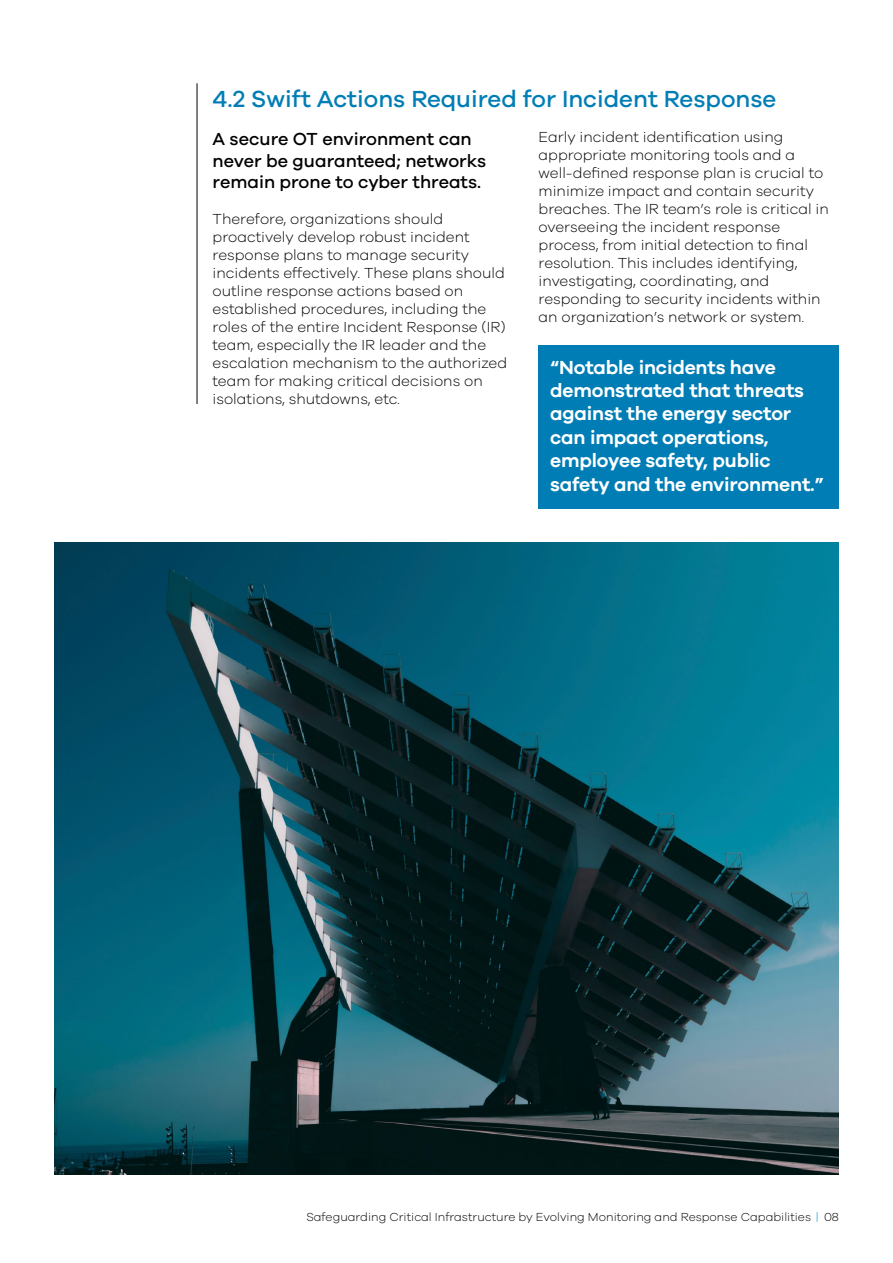
<style>
.page{position:relative;width:893px;height:1263px;background:#fff}
.page>*{position:absolute;margin:0;border:0;box-sizing:border-box;transform-origin:0 0}
.t1{font:500 24px "Galano Grotesque";color:#007db5}
.t2{font:600 19.5px/23.4px "Galano Grotesque";letter-spacing:-.01em;color:#fff}
.t3{font:500 18px/21.6px "Galano Grotesque";color:#000}
.t4{font:300 15px/18px "Galano Grotesque";color:#000}
.t5{font:300 12px "Galano Grotesque";color:#000}
.s1{color:#0096c7}
</style>
<div class="page">
<img style="left:54px;top:542px;width:785px;height:633px">
<hr style="left:197px;top:83px;width:1px;height:321px;background:#000">
<div style="left:539px;top:345px;width:300px;height:164px;background:#007db5"></div>
<h1 class="t1" style="left:213px;top:85px;width:565px">4.2 Swift Actions Required for Incident Response</h1>
<p class="t3" style="left:213px;top:128px;width:275px">A secure OT environment can never be guaranteed; networks remain prone to cyber threats.</p>
<p class="t4" style="left:213px;top:210px;width:296px">Therefore, organizations should proactively develop robust incident response plans to manage security incidents effectively. These plans should outline response actions based on established procedures, including the roles of the entire Incident Response (IR( team, especially the IR leader and the escalation mechanism to the authorized team for making critical decisions on isolations, shutdowns, etc.</p>
<p class="t4" style="left:539px;top:128px;width:292px">Early incident identification using appropriate monitoring tools and a well-defined response plan is crucial to minimize impact and contain security breaches. The IR team s’ role is critical in overseeing the incident response process, from initial detection to final resolution. This includes identifying, investigating, coordinating, and responding to security incidents within an organization s’ network or system.</p>
<h2 class="t2" style="left:550px;top:355px;width:275px">“Notable incidents have demonstrated that threats against the energy sector can impact operations, employee safety, public safety and the environment “.</h2>
<p class="t5" style="left:306px;top:1210px;width:514px">Safeguarding Critical Infrastructure by Evolving Monitoring and Response Capabilities <span class="s1">|</span></p>
<p class="t5" style="left:824px;top:1210px;width:16px">08</p>
</div>
